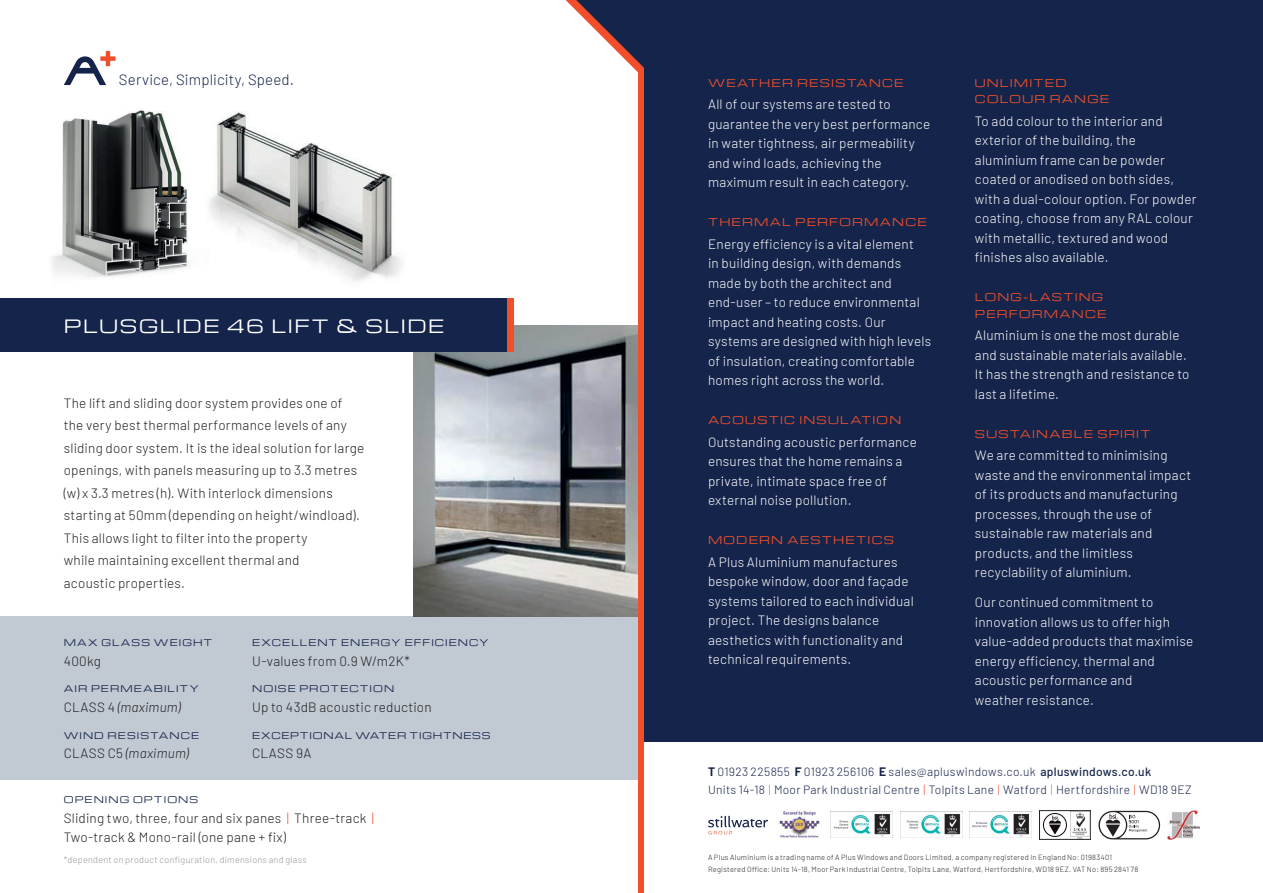
<style>
.page{position:relative;width:1263px;height:893px;background:#fff}
.page>*{position:absolute;margin:0;border:0;box-sizing:border-box;transform-origin:0 0}
.t1{font:18px "Michroma";letter-spacing:.1em;color:#fff}
.t2{font:300 15px "Barlow";letter-spacing:.01em;color:#15244b}
.t3{font:300 13.5px/19.5px "Barlow";letter-spacing:.015em;color:#fff}
.t4{font:300 13.5px/22.5px "Barlow";letter-spacing:.015em;color:#231f20}
.t5{font:italic 300 13.5px "Barlow";letter-spacing:.015em;color:#231f20}
.t6{font:300 12px/18px "Barlow";letter-spacing:.025em;color:#15244b}
.t7{font:10.5px/16.5px "Michroma";letter-spacing:.115em;color:#f04f2a}
.t8{font:9px "Michroma";letter-spacing:.12em;color:#15244b}
.t9{font:300 9px "Barlow";letter-spacing:.035em;color:#939598}
.t10{font:9px "Michroma";letter-spacing:.09em;color:#15244b}
.t11{font:300 7.5px/12px "Barlow";letter-spacing:.035em;color:#231f20}
.s1{font-style:normal}
.s2{color:#f04f2a}
.s3{font-weight:700}
.s4{font-weight:500}
</style>
<div class="page">
<div style="left:0;top:617px;width:648px;height:163px;background:#c1c9d3"></div>
<div style="left:638px;top:0;width:6px;height:893px;background:#f04f2a"></div>
<svg style="left:576px;top:0;width:68px;height:73px"></svg>
<img style="left:413px;top:325px;width:225px;height:292px">
<div style="left:644px;top:0;width:619px;height:893px;background:#15244b"></div>
<div style="left:0;top:299px;width:508px;height:53px;background:#15244b"></div>
<img style="left:47px;top:110px;width:146px;height:189px">
<img style="left:193px;top:111px;width:218px;height:188px">
<div style="left:508px;top:299px;width:6px;height:53px;background:#f04f2a"></div>
<svg style="left:64px;top:51px;width:52px;height:34px"></svg>
<div style="left:644px;top:742px;width:619px;height:151px;background:#fff"></div>
<img style="left:779px;top:811px;width:41px;height:27px">
<svg style="left:1098px;top:811px;width:62px;height:28px"></svg>
<svg style="left:1043px;top:813px;width:24px;height:24px"></svg>
<svg style="left:1044px;top:814px;width:22px;height:22px"></svg>
<img style="left:1071px;top:812px;width:19px;height:28px">
<div style="left:1039px;top:810px;width:52px;height:29px;border:1px solid #231f20"></div>
<img style="left:1168px;top:810px;width:31px;height:30px">
<img style="left:970px;top:812px;width:62px;height:26px">
<img style="left:900px;top:812px;width:62px;height:26px">
<img style="left:830px;top:812px;width:62px;height:26px">
<svg style="left:708px;top:816px;width:60px;height:18px"></svg>
<p class="t2" style="left:119px;top:69px;width:176px">Service, Simplicity, Speed.</p>
<h1 class="t1" style="left:64px;top:316px;width:382px">PLUSGLIDE 46 LIFT &amp; SLIDE</h1>
<p class="t4" style="left:64px;top:391px;width:302px">The lift and sliding door system provides one of the very best thermal performance levels of any sliding door system. It is the ideal solution for large openings, with panels measuring up to 3.3 metres (w) x 3.3 metres (h). With interlock dimensions starting at 50mm (depending on height/windload).<br>This allows light to filter into the property<br>while maintaining excellent thermal and<br>acoustic properties.</p>
<p class="t8" style="left:64px;top:638px;width:150px">MAX GLASS WEIGHT</p>
<p class="t4" style="left:64px;top:648px;width:39px">400kg</p>
<p class="t8" style="left:64px;top:684px;width:137px">AIR PERMEABILITY</p>
<p class="t5" style="left:64px;top:697px;width:118px"><span class="s1">CLASS 4</span> (maximum)</p>
<p class="t8" style="left:64px;top:730px;width:137px">WIND RESISTANCE</p>
<p class="t5" style="left:64px;top:743px;width:126px"><span class="s1">CLASS C5</span> (maximum)</p>
<p class="t8" style="left:252px;top:638px;width:238px">EXCELLENT ENERGY EFFICIENCY</p>
<p class="t4" style="left:252px;top:648px;width:159px">U-values from 0.9 W/m2K*</p>
<p class="t8" style="left:252px;top:684px;width:144px">NOISE PROTECTION</p>
<p class="t4" style="left:252px;top:695px;width:181px">Up to 43dB acoustic reduction</p>
<p class="t10" style="left:252px;top:730px;width:240px">EXCEPTIONAL WATER TIGHTNESS</p>
<p class="t4" style="left:252px;top:741px;width:61px">CLASS 9A</p>
<p class="t8" style="left:64px;top:795px;width:136px">OPENING OPTIONS</p>
<p class="t4" style="left:64px;top:807px;width:312px;line-height:19.5px">Sliding two, three, four and six panes <span class="s2">|</span> Three-track <span class="s2">|<br></span>Two-track &amp; Mono-rail (one pane + fix)</p>
<p class="t9" style="left:64px;top:853px;width:244px">*dependent on product configuration, dimensions and glass</p>
<p class="t7" style="left:708px;top:75px;width:197px">WEATHER RESISTANCE</p>
<p class="t3" style="left:708px;top:93px;width:224px">All of our systems are tested to guarantee the very best performance in water tightness, air permeability and wind loads, achieving the maximum result in each category.</p>
<p class="t7" style="left:708px;top:214px;width:220px">THERMAL PERFORMANCE</p>
<p class="t3" style="left:708px;top:233px;width:225px">Energy efficiency is a vital element<br>in building design, with demands made by both the architect and end-user – to reduce environmental impact and heating costs. Our systems are designed with high levels of insulation, creating comfortable homes right across the world.</p>
<p class="t7" style="left:708px;top:412px;width:195px">ACOUSTIC INSULATION</p>
<p class="t3" style="left:708px;top:431px;width:210px">Outstanding acoustic performance ensures that the home remains a private, intimate space free of external noise pollution.</p>
<p class="t7" style="left:708px;top:532px;width:187px">MODERN AESTHETICS</p>
<p class="t3" style="left:708px;top:551px;width:207px">A Plus Aluminium manufactures bespoke window, door and façade systems tailored to each individual project. The designs balance aesthetics with functionality and technical requirements.</p>
<p class="t7" style="left:975px;top:75px;width:136px">UNLIMITED<br>COLOUR RANGE</p>
<p class="t3" style="left:975px;top:110px;width:223px">To add colour to the interior and exterior of the building, the aluminium frame can be powder coated or anodised on both sides, with a dual-colour option. For powder coating, choose from any RAL colour with metallic, textured and wood finishes also available.</p>
<p class="t7" style="left:975px;top:289px;width:133px">LONG-LASTING<br>PERFORMANCE</p>
<p class="t3" style="left:975px;top:324px;width:216px">Aluminium is one the most durable and sustainable materials available.<br>It has the strength and resistance to last a lifetime.</p>
<p class="t7" style="left:975px;top:426px;width:177px">SUSTAINABLE SPIRIT</p>
<p class="t3" style="left:975px;top:444px;width:218px">We are committed to minimising waste and the environmental impact of its products and manufacturing processes, through the use of sustainable raw materials and products, and the limitless recyclability of aluminium.</p>
<p class="t3" style="left:975px;top:592px;width:220px">Our continued commitment to innovation allows us to offer high value-added products that maximise energy efficiency, thermal and acoustic performance and<br>weather resistance.</p>
<p class="t6" style="left:708px;top:761px;width:485px"><span class="s3">T</span> 01923 225855 <span class="s3">F</span> 01923 256106 <span class="s3">E</span> sales@apluswindows.co.uk <span class="s4">apluswindows.co.uk<br></span>Units 14-18 <span class="s2">|</span> Moor Park Industrial Centre <span class="s2">|</span> Tolpits Lane <span class="s2">|</span> Watford <span class="s2">|</span> Hertfordshire <span class="s2">|</span> WD18 9EZ</p>
<p class="t11" style="left:708px;top:850px;width:432px">A Plus Aluminium is a trading name of A Plus Windows and Doors Limited, a company registered in England No: 01983401<br>Registered Office: Units 14-18, Moor Park Industrial Centre, Tolpits Lane, Watford, Hertfordshire, WD18 9EZ. VAT No: 895 2841 78</p>
</div>
